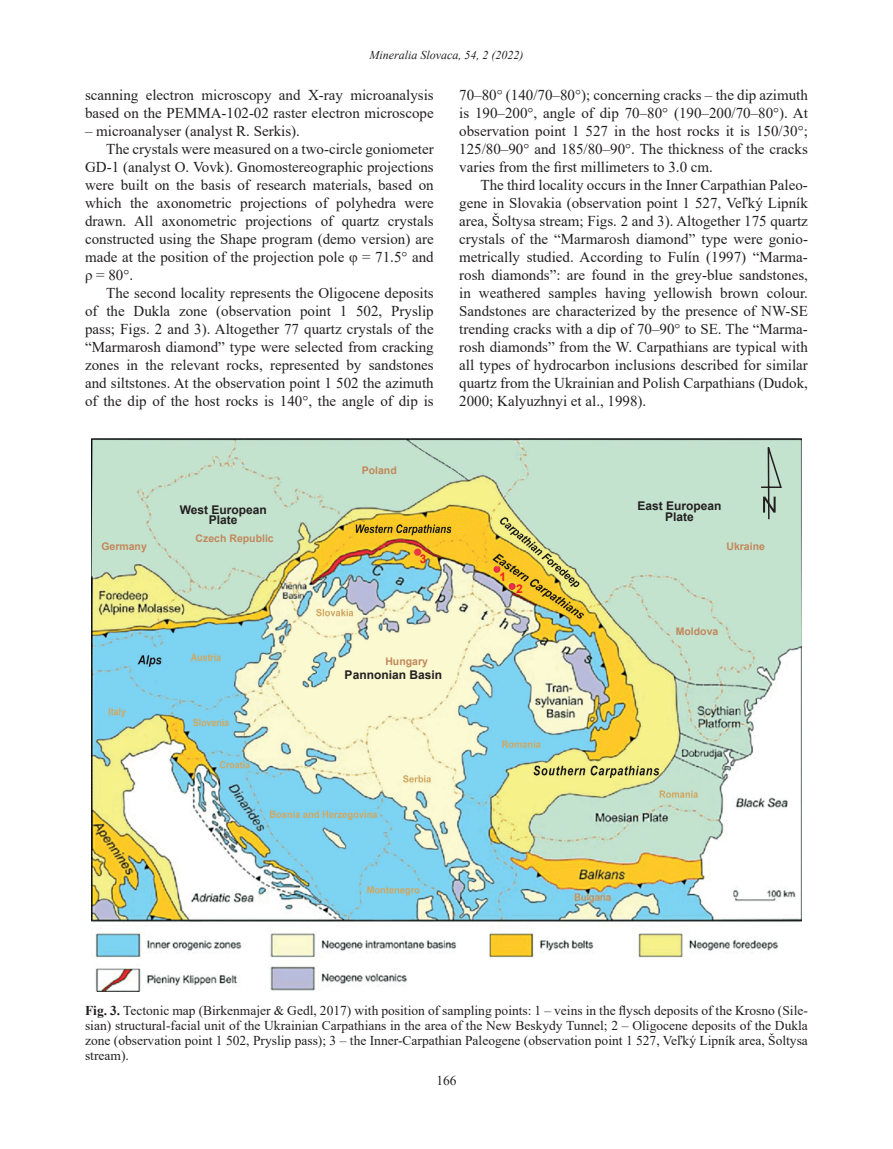
<style>
.page{position:relative;width:893px;height:1149px;background:#fff}
.page>*{position:absolute;margin:0;border:0;box-sizing:border-box;transform-origin:0 0}
.t1{font:15px/18px "Times New Roman";color:#231f20;text-align:justify}
.t2{font:13.5px/15px "Times New Roman";color:#231f20;text-align:justify}
.t3{font:700 12px/10.5px "Arial";color:#231f20;text-align:center}
.t4{font:italic 12px "Times New Roman";color:#231f20}
.t5{font:700 12px "Arial";color:#ee1d23}
.t6{font:700 10.5px "Arial";color:#c2875b}
.s1{font-weight:700}
</style>
<div class="page">
<img style="left:91px;top:438px;width:710px;height:553px">
<svg style="left:760px;top:438px;width:23px;height:82px;background:#a7c0b0"></svg>
<p class="t4" style="left:369px;top:47px;width:155px">Mineralia Slovaca, 54, 2 (2022)</p>
<p class="t1" style="left:85px;top:85px;width:350px">scanning electron microscopy and X-ray microanalysis based on the PEMMA-102-02 raster electron microscope</p>
<p class="t1" style="left:85px;top:121px;width:216px">– microanalyser (analyst R. Serkis).</p>
<p class="t1" style="left:106px;top:139px;width:329px">The crystals were measured on a two-circle goniometer</p>
<p class="t1" style="left:85px;top:157px;width:350px">GD-1 (analyst O. Vovk). Gnomostereographic projections</p>
<p class="t1" style="left:85px;top:175px;width:350px">were built on the basis of research materials, based on</p>
<p class="t1" style="left:85px;top:193px;width:350px">which the axonometric projections of polyhedra were</p>
<p class="t1" style="left:85px;top:211px;width:350px">drawn. All axonometric projections of quartz crystals</p>
<p class="t1" style="left:85px;top:229px;width:350px">constructed using the Shape program (demo version) are</p>
<p class="t1" style="left:85px;top:247px;width:350px">made at the position of the projection pole φ = 71.5° and</p>
<p class="t1" style="left:85px;top:265px;width:50px">ρ = 80°.</p>
<p class="t1" style="left:106px;top:283px;width:329px">The second locality represents the Oligocene deposits</p>
<p class="t1" style="left:85px;top:301px;width:350px">of the Dukla zone (observation point 1 502, Pryslip</p>
<p class="t1" style="left:85px;top:319px;width:350px">pass; Figs. 2 and 3). Altogether 77 quartz crystals of the</p>
<p class="t1" style="left:85px;top:337px;width:350px">“Marmarosh diamond” type were selected from cracking</p>
<p class="t1" style="left:85px;top:355px;width:350px">zones in the relevant rocks, represented by sandstones</p>
<p class="t1" style="left:85px;top:373px;width:350px">and siltstones. At the observation point 1 502 the azimuth</p>
<p class="t1" style="left:85px;top:391px;width:350px">of the dip of the host rocks is 140°, the angle of dip is</p>
<p class="t1" style="left:459px;top:85px;width:350px">70–80° (140/70–80°); concerning cracks – the dip azimuth is 190–200°, angle of dip 70–80° (190–200/70–80°). At observation point 1 527 in the host rocks it is 150/30°; 125/80–90° and 185/80–90°. The thickness of the cracks varies from the first millimeters to 3.0 cm.</p>
<p class="t1" style="left:459px;top:175px;width:350px;text-indent:21px">The third locality occurs in the Inner Carpathian Paleo&shy;gene in Slovakia (observation point 1 527, Veľký Lipník area, Šoltysa stream; Figs. 2 and 3). Altogether 175 quartz crystals of the “Marmarosh diamond” type were gonio&shy;metrically studied. According to Fulín (1997) “Marma&shy;rosh diamonds”: are found in the grey-blue sandstones, in weathered samples having yellowish brown colour.<br>Sandstones are characterized by the presence of NW-SE trending cracks with a dip of 70–90° to SE. The “Marma&shy;rosh diamonds” from the W. Carpathians are typical with all types of hydrocarbon inclusions described for similar quartz from the Ukrainian and Polish Carpathians (Dudok, 2000; Kalyuzhnyi et al., 1998).</p>
<p class="t6" style="left:101px;top:538px;width:47px">Germany</p>
<p class="t3" style="left:180px;top:504px;width:89px">West European<br>Plate</p>
<p class="t6" style="left:196px;top:531px;width:80px">Czech Republic</p>
<p class="t6" style="left:362px;top:463px;width:37px">Poland</p>
<p class="t5" style="left:420px;top:550px;width:8px">3</p>
<p class="t6" style="left:385px;top:653px;width:44px">Hungary</p>
<p class="t3" style="left:345px;top:670px;width:99px">Pannonian Basin</p>
<p class="t5" style="left:499px;top:568px;width:8px">1</p>
<p class="t5" style="left:516px;top:580px;width:8px">2</p>
<p class="t3" style="left:638px;top:500px;width:86px">East European<br>Plate</p>
<p class="t6" style="left:726px;top:538px;width:40px">Ukraine</p>
<p class="t6" style="left:676px;top:623px;width:44px">Moldova</p>
<p class="t2" style="left:85px;top:1001px;width:724px"><span class="s1">Fig. 3.</span> Tectonic map (Birkenmajer &amp; Gedl, 2017) with position of sampling points: 1 – veins in the flysch deposits of the Krosno (Sile&shy;sian) structural-facial unit of the Ukrainian Carpathians in the area of the New Beskydy Tunnel; 2 – Oligocene deposits of the Dukla zone (observation point 1 502, Pryslip pass); 3 – the Inner-Carpathian Paleogene (observation point 1 527, Veľký Lipník area, Šoltysa stream).</p>
<p class="t2" style="left:436px;top:1072px;width:22px">166</p>
</div>
